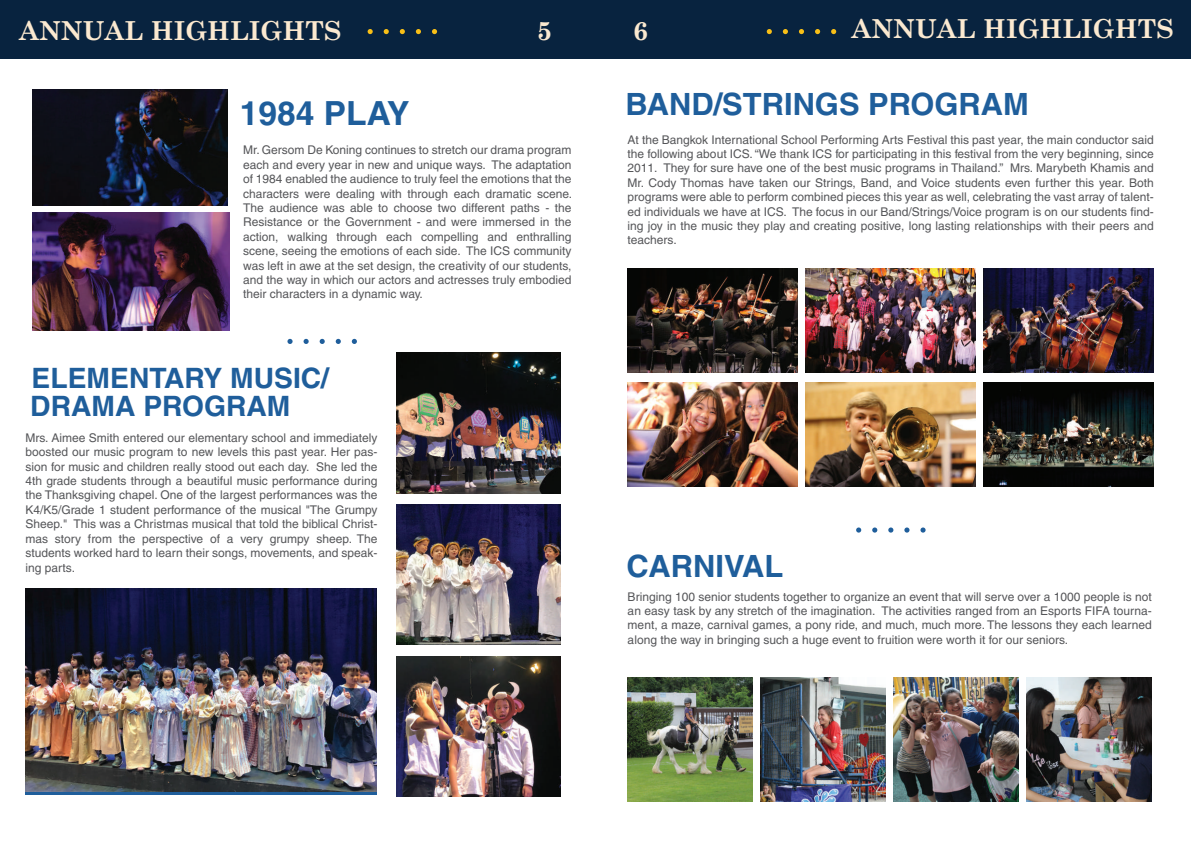
<style>
.page{position:relative;width:1191px;height:842px;background:#fff}
.page>*{position:absolute;margin:0;border:0;box-sizing:border-box;transform-origin:0 0}
.t1{font:700 33.3px "Helvetica CE";color:#1f5e9b}
.t2{font:700 30.7px "Helvetica CE";color:#1f5e9b}
.t3{font:700 28.1px/27.4px "Helvetica CE";color:#1f5e9b}
.t4{font:700 26.2px "Century Schoolbook";color:#fbe9d0}
.t5{font:12px/14.4px "Helvetica";color:#555659;text-align:justify}
</style>
<div class="page">
<div style="left:0;top:0;width:595px;height:58px;background:#08233f"></div>
<svg style="left:432px;top:29px;width:5px;height:5px"></svg>
<svg style="left:416px;top:29px;width:5px;height:5px"></svg>
<svg style="left:400px;top:29px;width:5px;height:5px"></svg>
<svg style="left:384px;top:29px;width:5px;height:5px"></svg>
<svg style="left:367px;top:29px;width:6px;height:5px"></svg>
<div style="left:595px;top:0;width:596px;height:58px;background:#08233f"></div>
<svg style="left:831px;top:29px;width:5px;height:5px"></svg>
<svg style="left:815px;top:29px;width:5px;height:5px"></svg>
<svg style="left:799px;top:29px;width:5px;height:5px"></svg>
<svg style="left:783px;top:29px;width:5px;height:5px"></svg>
<svg style="left:766px;top:29px;width:6px;height:5px"></svg>
<img style="left:32px;top:89px;width:196px;height:116px">
<img style="left:32px;top:213px;width:198px;height:117px">
<svg style="left:352px;top:339px;width:5px;height:5px"></svg>
<svg style="left:336px;top:339px;width:5px;height:5px"></svg>
<svg style="left:320px;top:339px;width:5px;height:5px"></svg>
<svg style="left:303px;top:339px;width:6px;height:5px"></svg>
<svg style="left:287px;top:339px;width:5px;height:5px"></svg>
<img style="left:396px;top:353px;width:164px;height:140px">
<img style="left:396px;top:505px;width:164px;height:140px">
<img style="left:396px;top:656px;width:164px;height:141px">
<img style="left:25px;top:589px;width:352px;height:203px">
<img style="left:627px;top:269px;width:170px;height:104px">
<img style="left:806px;top:269px;width:170px;height:104px">
<img style="left:983px;top:269px;width:170px;height:104px">
<svg style="left:920px;top:527px;width:5px;height:6px"></svg>
<svg style="left:904px;top:527px;width:5px;height:6px"></svg>
<svg style="left:888px;top:527px;width:5px;height:6px"></svg>
<svg style="left:872px;top:527px;width:5px;height:6px"></svg>
<svg style="left:856px;top:527px;width:5px;height:6px"></svg>
<img style="left:627px;top:383px;width:170px;height:104px">
<img style="left:805px;top:383px;width:170px;height:104px">
<img style="left:983px;top:383px;width:170px;height:104px">
<img style="left:627px;top:677px;width:125px;height:124px">
<img style="left:760px;top:677px;width:125px;height:124px">
<img style="left:894px;top:677px;width:124px;height:124px">
<img style="left:1027px;top:677px;width:124px;height:124px">
<h3 class="t4" style="left:19px;top:10px;width:324px">ANNUAL HIGHLIGHTS</h3>
<h3 class="t4" style="left:537px;top:10px;width:17px">5</h3>
<h3 class="t4" style="left:633px;top:10px;width:17px">6</h3>
<h3 class="t4" style="left:851px;top:8px;width:324px">ANNUAL HIGHLIGHTS</h3>
<h1 class="t1" style="left:240px;top:93px;width:171px">1984 PLAY</h1>
<p class="t5" style="left:243px;top:143px;width:330px">Mr. Gersom De Koning continues to stretch our drama program each and every year in new and unique ways. The adaptation of 1984 enabled the audience to truly feel the emotions that the characters were dealing with through each dramatic scene.<br>The audience was able to choose two different paths - the Resistance or the Government - and were immersed in the action, walking through each compelling and enthralling scene, seeing the emotions of each side. The ICS community was left in awe at the set design, the creativity of our students, and the way in which our actors and actresses truly embodied their characters in a dynamic way.</p>
<h3 class="t3" style="left:30px;top:364px;width:302px">ELEMENTARY MUSIC/<br>DRAMA PROGRAM</h3>
<p class="t5" style="left:25px;top:430px;width:354px">Mrs. Aimee Smith entered our elementary school and immediately boosted our music program to new levels this past year. Her pas&shy;sion for music and children really stood out each day. She led the 4th grade students through a beautiful music performance during the Thanksgiving chapel. One of the largest performances was the K4/K5/Grade 1 student performance of the musical "The Grumpy Sheep." This was a Christmas musical that told the biblical Christ&shy;mas story from the perspective of a very grumpy sheep. The students worked hard to learn their songs, movements, and speak&shy;ing parts.</p>
<h2 class="t2" style="left:625px;top:86px;width:405px">BAND/STRINGS PROGRAM</h2>
<p class="t5" style="left:627px;top:132px;width:528px">At the Bangkok International School Performing Arts Festival this past year, the main conductor said the following about ICS. “We thank ICS for participating in this festival from the very beginning, since 2011. They for sure have one of the best music programs in Thailand.” Mrs. Marybeth Khamis and Mr. Cody Thomas have taken our Strings, Band, and Voice students even further this year. Both programs were able to perform combined pieces this year as well, celebrating the vast array of talent&shy;ed individuals we have at ICS. The focus in our Band/Strings/Voice program is on our students find&shy;ing joy in the music they play and creating positive, long lasting relationships with their peers and teachers.</p>
<h2 class="t2" style="left:626px;top:548px;width:159px">CARNIVAL</h2>
<p class="t5" style="left:627px;top:589px;width:526px">Bringing 100 senior students together to organize an event that will serve over a 1000 people is not an easy task by any stretch of the imagination. The activities ranged from an Esports FIFA tourna&shy;ment, a maze, carnival games, a pony ride, and much, much more. The lessons they each learned along the way in bringing such a huge event to fruition were worth it for our seniors.</p>
</div>
